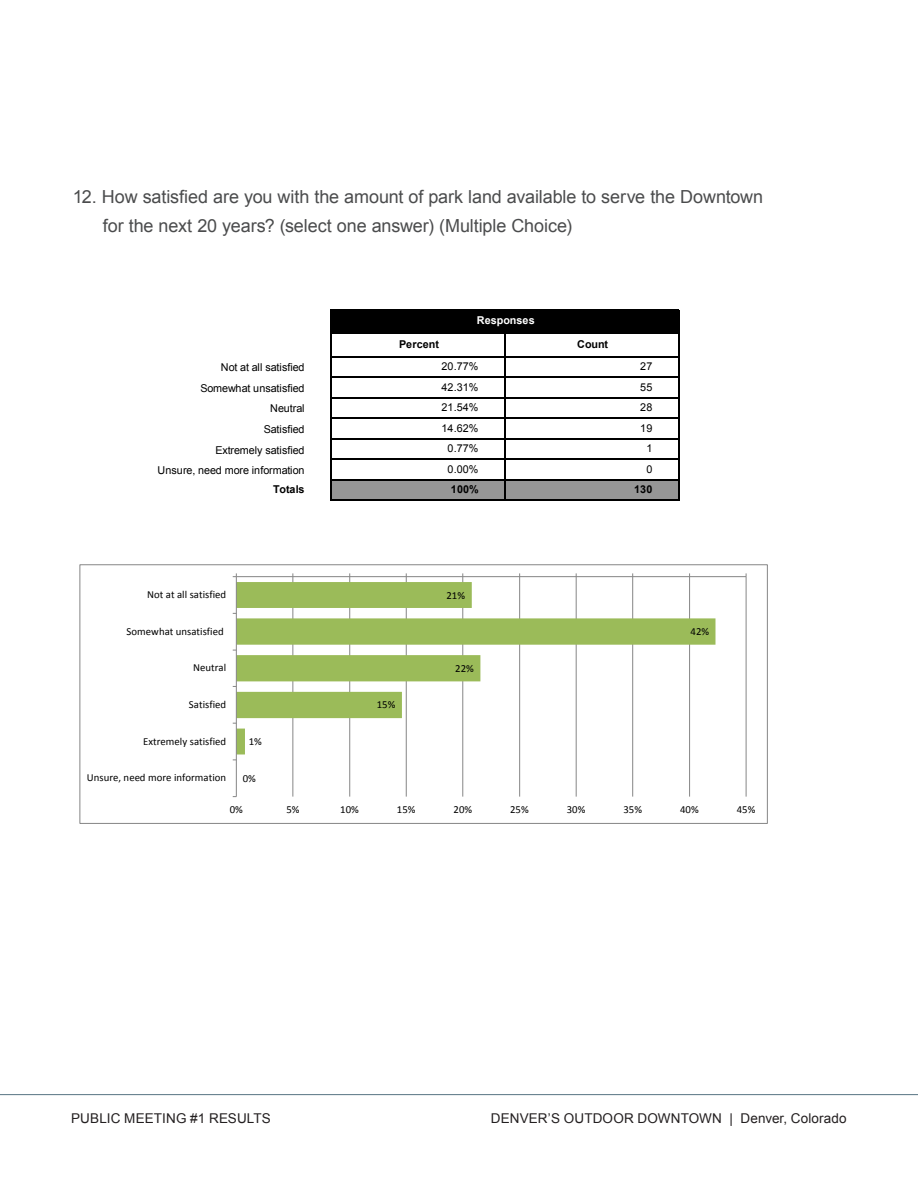
<style>
.page{position:relative;width:918px;height:1188px;background:#fff}
.page>*{position:absolute;margin:0;border:0;box-sizing:border-box;transform-origin:0 0}
.Subheads_2{font:18px "Arial";letter-spacing:-.005em;color:#4b4c4d}
.t1{font:13.5px "Arial";letter-spacing:.01em;color:#231f20}
.t2{font:10.8px "Arial";color:#000}
.t3{font:10.8px "Calibri";color:#000}
.t4{font:700 10.8px "Arial";letter-spacing:.01em;color:#000}
.t5{font:700 10.8px "Arial";letter-spacing:.01em;color:#fff}
</style>
<div class="page">
<hr style="left:0;top:1094px;width:918px;height:1px;background:#577482">
<div style="left:331px;top:310px;width:348px;height:23px;background:#000"></div>
<div style="left:331px;top:479px;width:348px;height:21px;background:#969696"></div>
<hr style="left:330px;top:309px;width:1px;height:192px;background:#000">
<hr style="left:678px;top:310px;width:1px;height:191px;background:#000">
<hr style="left:504px;top:334px;width:1px;height:167px;background:#000">
<hr style="left:331px;top:309px;width:348px;height:1px;background:#000">
<hr style="left:331px;top:333px;width:348px;height:1px;background:#000">
<hr style="left:331px;top:356px;width:348px;height:1px;background:#000">
<hr style="left:331px;top:376px;width:348px;height:2px;background:#000">
<hr style="left:331px;top:397px;width:348px;height:1px;background:#000">
<hr style="left:331px;top:418px;width:348px;height:1px;background:#000">
<hr style="left:331px;top:438px;width:348px;height:1px;background:#000">
<hr style="left:331px;top:459px;width:348px;height:1px;background:#000">
<hr style="left:331px;top:479px;width:348px;height:1px;background:#000">
<hr style="left:331px;top:500px;width:348px;height:1px;background:#000">
<hr style="left:293px;top:577px;width:1px;height:220px;background:#868686">
<hr style="left:349px;top:577px;width:1px;height:220px;background:#868686">
<hr style="left:406px;top:577px;width:1px;height:220px;background:#868686">
<hr style="left:462px;top:577px;width:1px;height:220px;background:#868686">
<hr style="left:519px;top:577px;width:1px;height:220px;background:#868686">
<hr style="left:576px;top:577px;width:1px;height:220px;background:#868686">
<hr style="left:632px;top:577px;width:1px;height:220px;background:#868686">
<hr style="left:689px;top:577px;width:1px;height:220px;background:#868686">
<hr style="left:746px;top:577px;width:1px;height:220px;background:#868686">
<svg style="left:237px;top:582px;width:478px;height:172px"></svg>
<hr style="left:236px;top:576px;width:510px;height:1px;background:#868686">
<hr style="left:236px;top:577px;width:1px;height:220px;background:#868686">
<div style="left:79px;top:564px;width:689px;height:260px;border:1px solid #868686"></div>
<p class="Subheads_2" style="left:73px;top:185px;width:692px">12. How satisfied are you with the amount of park land available to serve the Downtown</p>
<p class="Subheads_2" style="left:103px;top:214px;width:471px">for the next 20 years? (select one answer) (Multiple Choice)</p>
<p class="t5" style="left:477px;top:313px;width:59px">Responses</p>
<p class="t4" style="left:399px;top:337px;width:41px">Percent</p>
<p class="t4" style="left:577px;top:337px;width:32px">Count</p>
<p class="t2" style="left:221px;top:361px;width:85px">Not at all satisfied</p>
<p class="t2" style="left:442px;top:360px;width:38px">20.77%</p>
<p class="t2" style="left:640px;top:360px;width:14px">27</p>
<p class="t2" style="left:200px;top:381px;width:106px">Somewhat unsatisfied</p>
<p class="t2" style="left:442px;top:380px;width:38px">42.31%</p>
<p class="t2" style="left:640px;top:380px;width:14px">55</p>
<p class="t2" style="left:270px;top:402px;width:36px">Neutral</p>
<p class="t2" style="left:442px;top:401px;width:38px">21.54%</p>
<p class="t2" style="left:640px;top:401px;width:14px">28</p>
<p class="t2" style="left:264px;top:422px;width:42px">Satisfied</p>
<p class="t2" style="left:442px;top:421px;width:38px">14.62%</p>
<p class="t2" style="left:640px;top:421px;width:14px">19</p>
<p class="t2" style="left:215px;top:443px;width:91px">Extremely satisfied</p>
<p class="t2" style="left:448px;top:442px;width:32px">0.77%</p>
<p class="t2" style="left:646px;top:442px;width:8px">1</p>
<p class="t2" style="left:157px;top:463px;width:149px">Unsure, need more information</p>
<p class="t2" style="left:448px;top:462px;width:32px">0.00%</p>
<p class="t2" style="left:646px;top:462px;width:8px">0</p>
<p class="t4" style="left:273px;top:482px;width:33px">Totals</p>
<p class="t4" style="left:451px;top:482px;width:29px">100%</p>
<p class="t4" style="left:634px;top:482px;width:20px">130</p>
<p class="t3" style="left:147px;top:588px;width:80px">Not at all satisfied</p>
<p class="t3" style="left:127px;top:624px;width:99px">Somewhat unsatisfied</p>
<p class="t3" style="left:193px;top:661px;width:35px">Neutral</p>
<p class="t3" style="left:189px;top:697px;width:39px">Satisfied</p>
<p class="t3" style="left:143px;top:734px;width:85px">Extremely satisfied</p>
<p class="t3" style="left:87px;top:771px;width:141px">Unsure, need more information</p>
<p class="t3" style="left:249px;top:735px;width:15px">1%</p>
<p class="t3" style="left:243px;top:771px;width:15px">0%</p>
<p class="t3" style="left:377px;top:698px;width:20px">15%</p>
<p class="t3" style="left:447px;top:588px;width:20px">21%</p>
<p class="t3" style="left:455px;top:661px;width:20px">22%</p>
<p class="t3" style="left:691px;top:625px;width:20px">42%</p>
<p class="t3" style="left:230px;top:803px;width:15px">0%</p>
<p class="t3" style="left:286px;top:803px;width:15px">5%</p>
<p class="t3" style="left:340px;top:803px;width:20px">10%</p>
<p class="t3" style="left:397px;top:803px;width:20px">15%</p>
<p class="t3" style="left:454px;top:803px;width:20px">20%</p>
<p class="t3" style="left:510px;top:803px;width:20px">25%</p>
<p class="t3" style="left:567px;top:803px;width:20px">30%</p>
<p class="t3" style="left:624px;top:803px;width:20px">35%</p>
<p class="t3" style="left:680px;top:803px;width:20px">40%</p>
<p class="t3" style="left:737px;top:803px;width:20px">45%</p>
<p class="t1" style="left:71px;top:1109px;width:201px">PUBLIC MEETING #1 RESULTS</p>
<p class="t1" style="left:491px;top:1109px;width:357px">DENVER’S OUTDOOR DOWNTOWN | Denver, Colorado</p>
</div>
